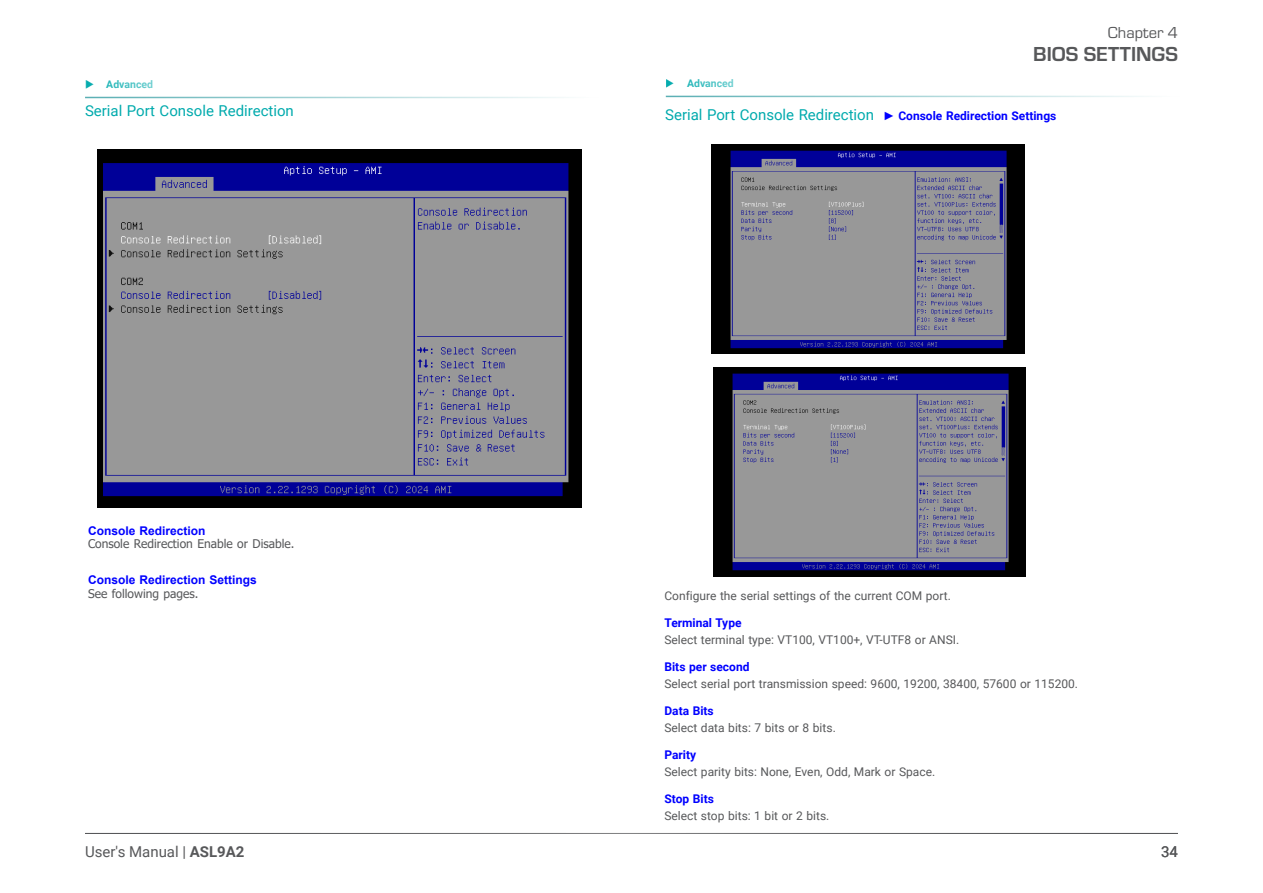
<style>
.page{position:relative;width:1263px;height:893px;background:#fff}
.page>*{position:absolute;margin:0;border:0;box-sizing:border-box;transform-origin:0 0}
.t1{font:700 21px "Eurostile";color:#57585a}
.t2{font:16.5px "Eurostile";color:#57585a}
.Heading_3{font:15px "Roboto";color:#00aaad}
.t3{font:15px "Roboto";color:#57585a}
.Body_Text{font:12px "Roboto";color:#57585a}
.Body_Text-2{font:12px "Tahoma";color:#57585a}
.BIOS_Item{font:700 12px "Roboto";color:#00f}
.Body_Text-3{font:700 12px "Arial";color:#00f}
.t4{font:700 10.5px "Roboto";color:#00aaad}
.s1{font-weight:700}
.s2{font-family:"Tahoma";font-weight:700;font-size:12px;color:#00f}
.s3{font-weight:700;font-size:12px;color:#00f}
</style>
<div class="page">
<hr style="left:85px;top:833px;width:1093px;height:1px;background:#57585a">
<hr style="left:85px;top:97px;width:515px;height:1px;background:#2e9aa0">
<img style="left:711px;top:145px;width:313px;height:208px">
<img style="left:713px;top:367px;width:313px;height:209px">
<hr style="left:666px;top:96px;width:514px;height:1px;background:#2e9aa0">
<img style="left:97px;top:150px;width:484px;height:357px">
<p class="t4" style="left:106px;top:77px;width:48px">Advanced</p>
<p class="Heading_3" style="left:85px;top:101px;width:210px">Serial Port Console Redirection</p>
<p class="Body_Text-3" style="left:88px;top:522px;width:119px">Console Redirection</p>
<p class="Body_Text-2" style="left:88px;top:536px;width:208px">Console Redirection Enable or Disable.</p>
<p class="Body_Text-3" style="left:88px;top:572px;width:170px">Console Redirection Settings</p>
<p class="Body_Text-2" style="left:88px;top:585px;width:112px">See following pages.</p>
<p class="t3" style="left:85px;top:841px;width:161px">User's Manual | <span class="s1">ASL9A2</span></p>
<h2 class="t2" style="left:1108px;top:22px;width:72px">Chapter 4</h2>
<h1 class="t1" style="left:1033px;top:39px;width:146px">BIOS SETTINGS</h1>
<p class="t4" style="left:687px;top:75px;width:48px">Advanced</p>
<p class="Heading_3" style="left:665px;top:104px;width:393px">Serial Port Console Redirection <span class="s2">►</span> <span class="s3">Console Redirection Settings</span></p>
<p class="Body_Text" style="left:664px;top:588px;width:288px">Configure the serial settings of the current COM port.</p>
<p class="BIOS_Item" style="left:664px;top:614px;width:79px">Terminal Type</p>
<p class="Body_Text" style="left:664px;top:632px;width:296px">Select terminal type: VT100, VT100+, VT-UTF8 or ANSI.</p>
<p class="BIOS_Item" style="left:664px;top:658px;width:87px">Bits per second</p>
<p class="Body_Text" style="left:664px;top:676px;width:415px">Select serial port transmission speed: 9600, 19200, 38400, 57600 or 115200.</p>
<p class="BIOS_Item" style="left:664px;top:702px;width:51px">Data Bits</p>
<p class="Body_Text" style="left:664px;top:720px;width:173px">Select data bits: 7 bits or 8 bits.</p>
<p class="BIOS_Item" style="left:664px;top:746px;width:33px">Parity</p>
<p class="Body_Text" style="left:664px;top:764px;width:272px">Select parity bits: None, Even, Odd, Mark or Space.</p>
<p class="BIOS_Item" style="left:664px;top:790px;width:51px">Stop Bits</p>
<p class="Body_Text" style="left:664px;top:808px;width:166px">Select stop bits: 1 bit or 2 bits.</p>
<p class="t3" style="left:1161px;top:841px;width:18px">34</p>
</div>
